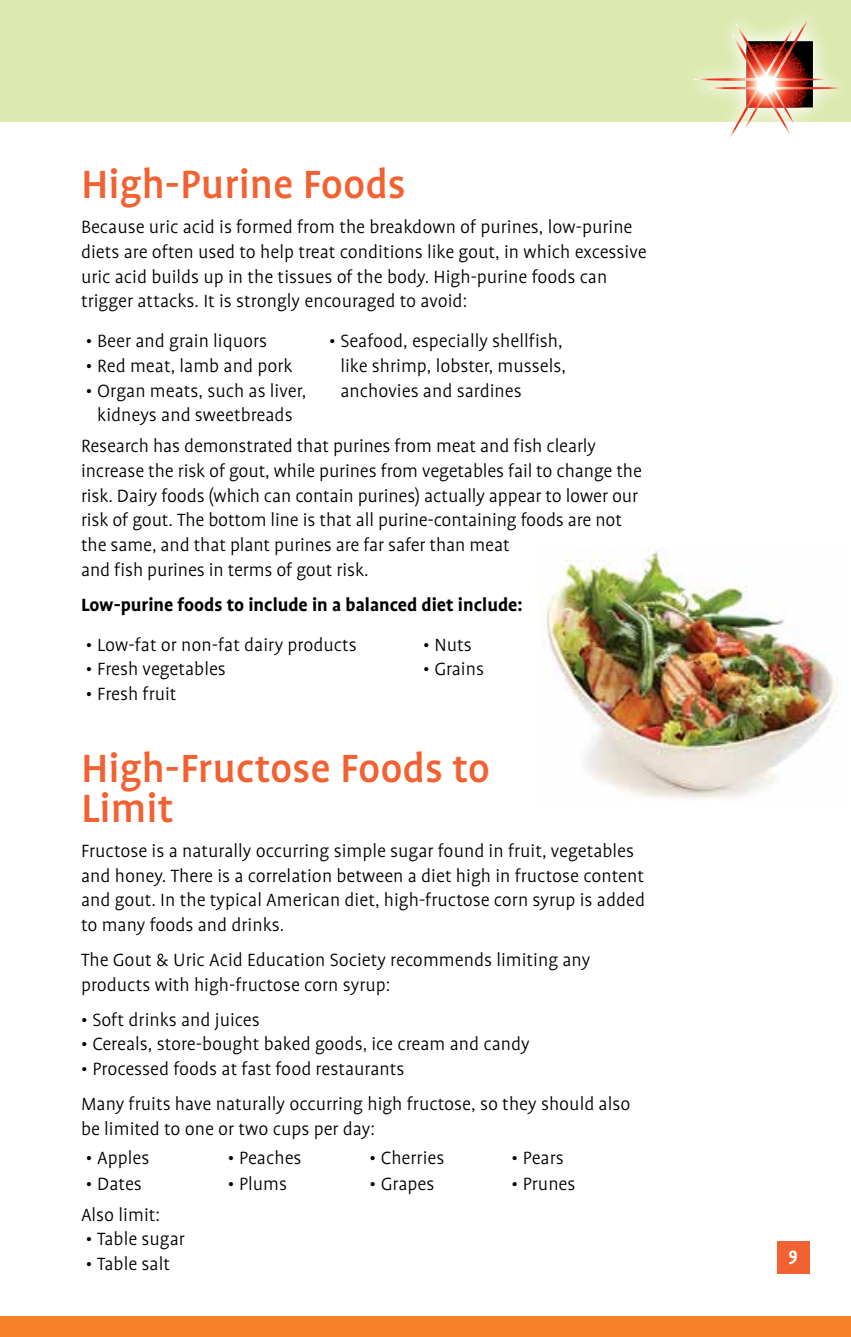
<style>
.page{position:relative;width:851px;height:1337px;background:#fff}
.page>*{position:absolute;margin:0;border:0;box-sizing:border-box;transform-origin:0 0}
.t1{font:500 45px/40.5px "Profile";color:#f16131}
.t2{font:300 20.25px/24.8px "Profile";color:#000}
.t3{font:700 20.25px "Profile";color:#000}
.t4{font:700 20.25px "Profile";color:#fff}
</style>
<div class="page">
<div style="left:0;top:0;width:850px;height:122px;background:#dce9ae"></div>
<svg style="left:694px;top:19px;width:146px;height:120px"></svg>
<div style="left:0;top:1316px;width:850px;height:20px;background:#f58229"></div>
<div style="left:776px;top:1241px;width:33px;height:32px;background:#f16131"></div>
<img style="left:539px;top:547px;width:299px;height:252px">
<h1 class="t1" style="left:81px;top:164px;width:326px">High-Purine Foods</h1>
<p class="t2" style="left:81px;top:215px;width:567px">Because uric acid is formed from the breakdown of purines, low-purine diets are often used to help treat conditions like gout, in which excessive uric acid builds up in the tissues of the body. High-purine foods can trigger attacks. It is strongly encouraged to avoid:</p>
<p class="t2" style="left:86px;top:329px;width:183px">• Beer and grain liquors</p>
<p class="t2" style="left:86px;top:353px;width:208px">• Red meat, lamb and pork</p>
<p class="t2" style="left:86px;top:378px;width:222px;text-align:center">• Organ meats, such as liver, kidneys and sweetbreads</p>
<p class="t2" style="left:340px;top:329px;width:227px;text-indent:-11px">• Seafood, especially shellfish, like shrimp, lobster, mussels, anchovies and sardines</p>
<p class="t2" style="left:81px;top:434px;width:562px">Research has demonstrated that purines from meat and fish clearly increase the risk of gout, while purines from vegetables fail to change the risk. Dairy foods (which can contain purines) actually appear to lower our risk of gout. The bottom line is that all purine-containing foods are not the same, and that plant purines are far safer than meat<br>and fish purines in terms of gout risk.</p>
<p class="t3" style="left:81px;top:593px;width:443px">Low-purine foods to include in a balanced diet include:</p>
<p class="t2" style="left:86px;top:632px;width:272px">• Low-fat or non-fat dairy products</p>
<p class="t2" style="left:86px;top:657px;width:141px">• Fresh vegetables</p>
<p class="t2" style="left:86px;top:681px;width:92px">• Fresh fruit</p>
<p class="t2" style="left:423px;top:632px;width:50px">• Nuts</p>
<p class="t2" style="left:423px;top:657px;width:63px">• Grains</p>
<h1 class="t1" style="left:81px;top:747px;width:410px">High-Fructose Foods to<br>Limit</h1>
<p class="t2" style="left:81px;top:838px;width:565px">Fructose is a naturally occurring simple sugar found in fruit, vegetables and honey. There is a correlation between a diet high in fructose content and gout. In the typical American diet, high-fructose corn syrup is added to many foods and drinks.</p>
<p class="t2" style="left:81px;top:947px;width:510px">The Gout &amp; Uric Acid Education Society recommends limiting any products with high-fructose corn syrup:</p>
<p class="t2" style="left:81px;top:1007px;width:180px">• Soft drinks and juices</p>
<p class="t2" style="left:81px;top:1032px;width:450px">• Cereals, store-bought baked goods, ice cream and candy</p>
<p class="t2" style="left:81px;top:1051px;width:551px;line-height:34.9px">• Processed foods at fast food restaurants<br>Many fruits have naturally occurring high fructose, so they should also</p>
<p class="t2" style="left:81px;top:1116px;width:295px">be limited to one or two cups per day:</p>
<p class="t2" style="left:86px;top:1146px;width:65px">• Apples</p>
<p class="t2" style="left:228px;top:1146px;width:75px">• Peaches</p>
<p class="t2" style="left:369px;top:1146px;width:76px">• Cherries</p>
<p class="t2" style="left:511px;top:1146px;width:54px">• Pears</p>
<p class="t2" style="left:86px;top:1171px;width:57px">• Dates</p>
<p class="t2" style="left:228px;top:1171px;width:61px">• Plums</p>
<p class="t2" style="left:369px;top:1171px;width:66px">• Grapes</p>
<p class="t2" style="left:511px;top:1171px;width:66px">• Prunes</p>
<p class="t2" style="left:81px;top:1202px;width:80px">Also limit:</p>
<p class="t2" style="left:86px;top:1227px;width:101px">• Table sugar</p>
<p class="t2" style="left:86px;top:1251px;width:86px">• Table salt</p>
<p class="t4" style="left:788px;top:1243px;width:11px">9</p>
</div>
